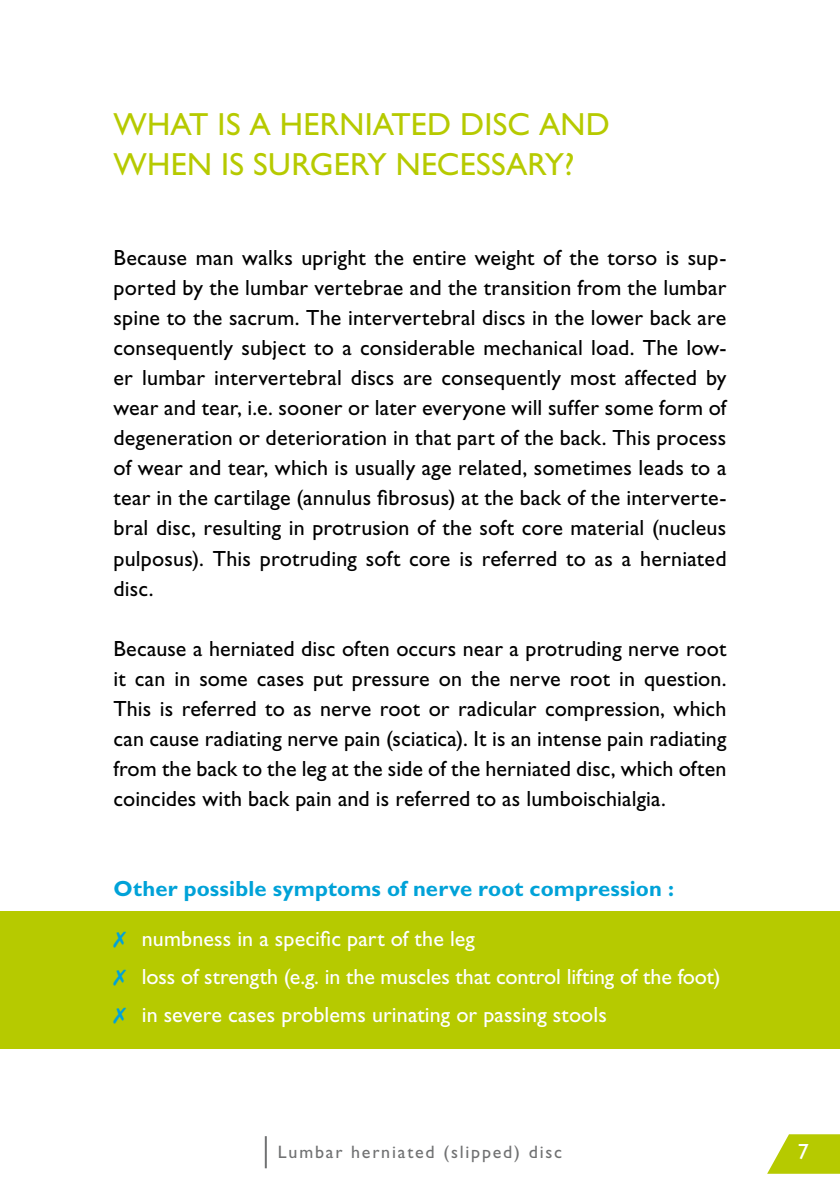
<style>
.page{position:relative;width:840px;height:1191px;background:#fff}
.page>*{position:absolute;margin:0;border:0;box-sizing:border-box;transform-origin:0 0}
.t1{font:32px/40px "Gill Sans Std";letter-spacing:.01em;color:#b6ca00}
.t2{font:22px/30px "Gill Sans Std";letter-spacing:.005em;color:#000;text-align:justify}
.t3{font:22px/38px "Gill Sans Std";color:#fff}
.t4{font:700 22px "Gill Sans Std";letter-spacing:.005em;color:#00a2d8}
.t5{font:18px "Gill Sans Std";letter-spacing:.1em;color:#707172}
.s1{color:#00a2d8}
</style>
<div class="page">
<hr style="left:265px;top:1136px;width:2px;height:32px;background:#707172">
<svg style="left:767px;top:1134px;width:72px;height:39px"></svg>
<div style="left:0;top:911px;width:839px;height:138px;background:#b6ca00"></div>
<h1 class="t1" style="left:113px;top:105px;width:497px">WHAT IS A HERNIATED DISC AND<br>WHEN IS SURGERY NECESSARY?</h1>
<p class="t2" style="left:113px;top:243px;width:614px">Because man walks upright the entire weight of the torso is sup&shy;ported by the lumbar vertebrae and the transition from the lumbar spine to the sacrum. The intervertebral discs in the lower back are consequently subject to a considerable mechanical load. The low&shy;er lumbar intervertebral discs are consequently most affected by wear and tear, i.e. sooner or later everyone will suffer some form of degeneration or deterioration in that part of the back. This process of wear and tear, which is usually age related, sometimes leads to a tear in the cartilage (annulus fibrosus) at the back of the interverte&shy;bral disc, resulting in protrusion of the soft core material (nucleus pulposus). This protruding soft core is referred to as a herniated disc.</p>
<p class="t2" style="left:113px;top:633px;width:614px">Because a herniated disc often occurs near a protruding nerve root it can in some cases put pressure on the nerve root in question.<br>This is referred to as nerve root or radicular compression, which can cause radiating nerve pain (sciatica). It is an intense pain radiating from the back to the leg at the side of the herniated disc, which often coincides with back pain and is referred to as lumboischialgia.</p>
<p class="t4" style="left:113px;top:875px;width:561px">Other possible symptoms of nerve root compression :</p>
<p class="t3" style="left:113px;top:919px;width:608px"><span class="s1">✗</span> numbness in a specific part of the leg<br><span class="s1">✗</span> loss of strength (e.g. in the muscles that control lifting of the foot) <span class="s1">✗</span> in severe cases problems urinating or passing stools</p>
<p class="t5" style="left:278px;top:1141px;width:285px">Lumbar herniated (slipped) disc</p>
<p class="t3" style="left:797px;top:1132px;width:12px">7</p>
</div>
